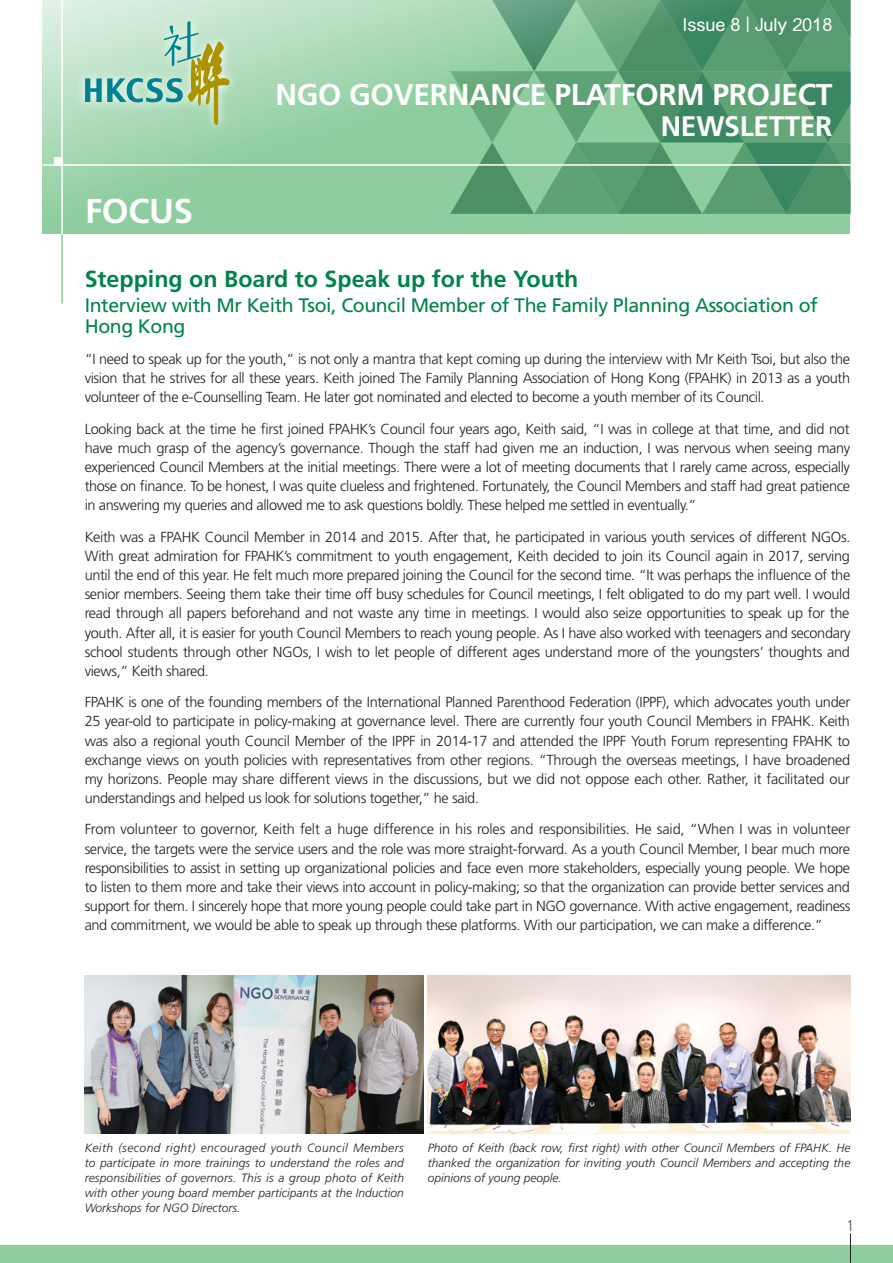
<style>
.page{position:relative;width:893px;height:1263px;background:#fff}
.page>*{position:absolute;margin:0;border:0;box-sizing:border-box;transform-origin:0 0}
.t1{font:700 34.5px "Frutiger";letter-spacing:-.01em;color:#fff}
.t2{font:700 30px "Frutiger";letter-spacing:-.01em;color:#fff}
.t3{font:700 28.2px "Frutiger";letter-spacing:-.01em;color:#fff}
.t4{font:700 23.25px "Frutiger";color:#00844a}
.t5{font:19.5px/21px "Frutiger";letter-spacing:-.02em;color:#00844a}
.t6{font:500 18px "M Elle HK";color:#fff}
.t7{font:300 15px "DIN";color:#231f20}
.t8{font:300 14.55px/19px "Frutiger";letter-spacing:-.025em;color:#231f20;text-align:justify}
.t9{font:italic 300 12px/15px "Frutiger";color:#231f20;text-align:justify}
</style>
<div class="page">
<svg style="left:43px;top:0;width:807px;height:234px;background:#9cd3ab"></svg>
<svg style="left:450px;top:0;width:400px;height:214px;background:#63a67b"></svg>
<hr style="left:43px;top:164px;width:807px;height:2px;background:#fff">
<hr style="left:61px;top:0;width:2px;height:234px;background:#fff">
<div style="left:54px;top:157px;width:9px;height:9px;background:#fff"></div>
<hr style="left:61px;top:234px;width:2px;height:69px;background:#8dcd9e">
<div style="left:0;top:1246px;width:893px;height:17px;background:#8dcd9e"></div>
<svg style="left:75px;top:13px;width:164px;height:121px;background:#bae0c4"></svg>
<svg style="left:85px;top:21px;width:145px;height:104px;background:#add3b3"></svg>
<img style="left:428px;top:975px;width:422px;height:159px">
<img style="left:85px;top:975px;width:338px;height:159px">
<svg style="left:850px;top:1234px;width:1px;height:28px"></svg>
<p class="t6" style="left:682px;top:11px;width:151px">Issue 8 | July 2018</p>
<h1 class="t1" style="left:85px;top:190px;width:109px">FOCUS</h1>
<h2 class="t2" style="left:275px;top:77px;width:558px">NGO GOVERNANCE PLATFORM PROJECT</h2>
<h3 class="t3" style="left:661px;top:109px;width:173px">NEWSLETTER</h3>
<h3 class="t4" style="left:85px;top:265px;width:495px">Stepping on Board to Speak up for the Youth</h3>
<h3 class="t5" style="left:85px;top:295px;width:735px">Interview with Mr Keith Tsoi, Council Member of The Family Planning Association of<br>Hong Kong</h3>
<p class="t8" style="left:85px;top:350px;width:767px">“I need to speak up for the youth,” is not only a mantra that kept coming up during the interview with Mr Keith Tsoi, but also the vision that he strives for all these years. Keith joined The Family Planning Association of Hong Kong (FPAHK) in 2013 as a youth volunteer of the e-Counselling Team. He later got nominated and elected to become a youth member of its Council.</p>
<p class="t8" style="left:85px;top:420px;width:767px">Looking back at the time he first joined FPAHK’s Council four years ago, Keith said, “I was in college at that time, and did not have much grasp of the agency’s governance. Though the staff had given me an induction, I was nervous when seeing many experienced Council Members at the initial meetings. There were a lot of meeting documents that I rarely came across, especially those on finance. To be honest, I was quite clueless and frightened. Fortunately, the Council Members and staff had great patience in answering my queries and allowed me to ask questions boldly. These helped me settled in eventually.”</p>
<p class="t8" style="left:85px;top:528px;width:767px">Keith was a FPAHK Council Member in 2014 and 2015. After that, he participated in various youth services of different NGOs.<br>With great admiration for FPAHK’s commitment to youth engagement, Keith decided to join its Council again in 2017, serving until the end of this year. He felt much more prepared joining the Council for the second time. “It was perhaps the influence of the senior members. Seeing them take their time off busy schedules for Council meetings, I felt obligated to do my part well. I would read through all papers beforehand and not waste any time in meetings. I would also seize opportunities to speak up for the youth. After all, it is easier for youth Council Members to reach young people. As I have also worked with teenagers and secondary school students through other NGOs, I wish to let people of different ages understand more of the youngsters’ thoughts and views,” Keith shared.</p>
<p class="t8" style="left:85px;top:693px;width:767px">FPAHK is one of the founding members of the International Planned Parenthood Federation (IPPF), which advocates youth under 25 year-old to participate in policy-making at governance level. There are currently four youth Council Members in FPAHK. Keith was also a regional youth Council Member of the IPPF in 2014-17 and attended the IPPF Youth Forum representing FPAHK to exchange views on youth policies with representatives from other regions. “Through the overseas meetings, I have broadened my horizons. People may share different views in the discussions, but we did not oppose each other. Rather, it facilitated our understandings and helped us look for solutions together,” he said.</p>
<p class="t8" style="left:85px;top:820px;width:767px">From volunteer to governor, Keith felt a huge difference in his roles and responsibilities. He said, “When I was in volunteer service, the targets were the service users and the role was more straight-forward. As a youth Council Member, I bear much more responsibilities to assist in setting up organizational policies and face even more stakeholders, especially young people. We hope to listen to them more and take their views into account in policy-making; so that the organization can provide better services and support for them. I sincerely hope that more young people could take part in NGO governance. With active engagement, readiness and commitment, we would be able to speak up through these platforms. With our participation, we can make a difference.”</p>
<p class="t9" style="left:85px;top:1141px;width:321px">Keith (second right) encouraged youth Council Members to participate in more trainings to understand the roles and responsibilities of governors. This is a group photo of Keith with other young board member participants at the Induction Workshops for NGO Directors.</p>
<p class="t9" style="left:428px;top:1141px;width:424px">Photo of Keith (back row, first right) with other Council Members of FPAHK. He thanked the organization for inviting youth Council Members and accepting the opinions of young people.</p>
<p class="t7" style="left:847px;top:1216px;width:9px">1</p>
</div>
